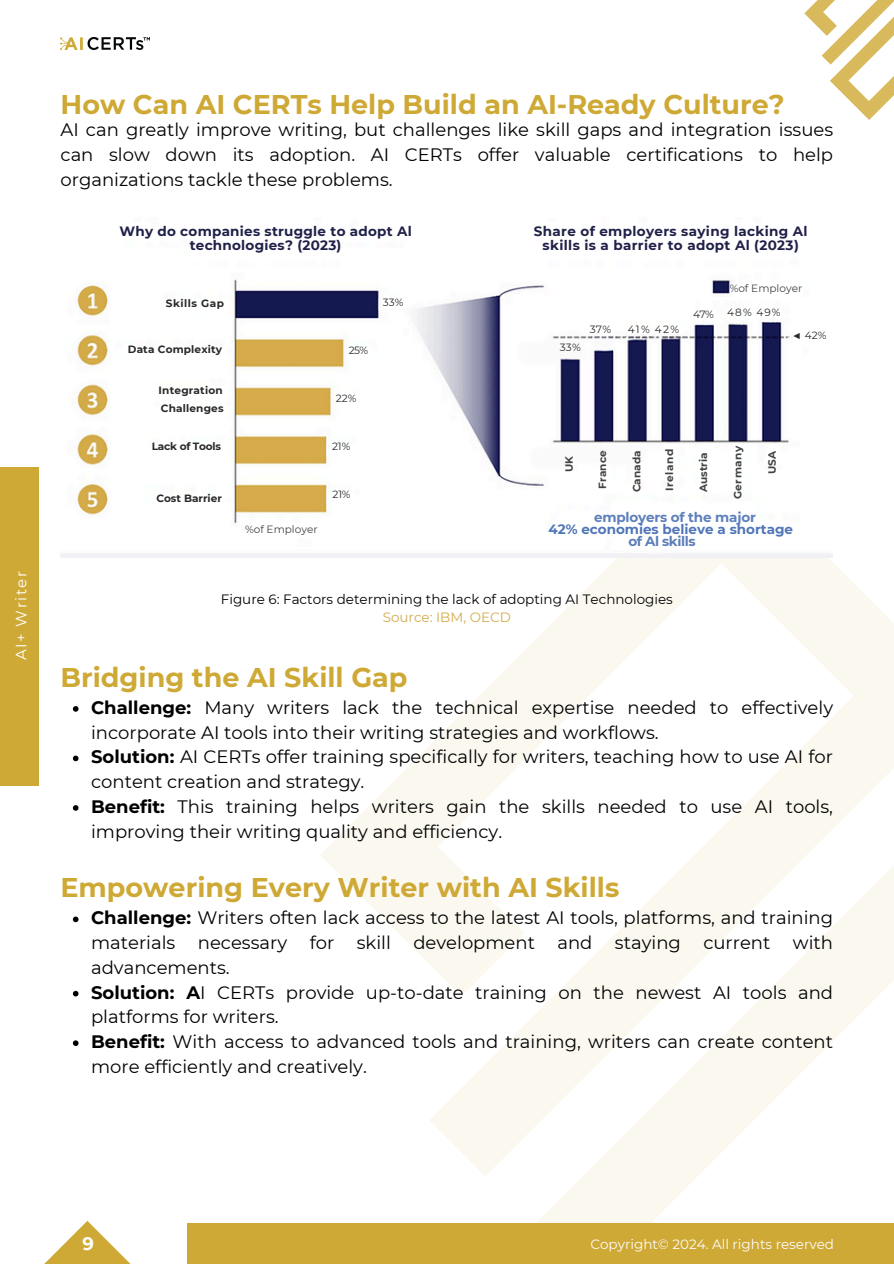
<style>
.page{position:relative;width:894px;height:1264px;background:#fff}
.page>*{position:absolute;margin:0;border:0;box-sizing:border-box;transform-origin:0 0}
.t1{font:700 27px "Montserrat";color:#cfa935}
.t2{font:18px/24.8px "Montserrat";color:#000}
.t3{font:700 18px "Montserrat";color:#fff}
.t4{font:15px "Montserrat";letter-spacing:.1em;color:#fff}
.t5{font:700 13.5px/13.5px "Montserrat";letter-spacing:.025em;color:#202049;text-align:center}
.t6{font:13.5px/18px "Montserrat";color:#000;text-align:center}
.t7{font:13.5px "Montserrat";color:#fdfdfd}
.t8{font:700 13.5px "Montserrat";color:#5076b9}
.t9{font:700 13.5px "Montserrat";letter-spacing:-.01em;color:#5d7fbb}
.t10{font:700 13.5px "Montserrat";letter-spacing:-.03em;color:#5d7eba}
.t11{font:700 10.5px "Montserrat";letter-spacing:.015em;color:#2a292a}
.t12{font:10.5px "Montserrat";letter-spacing:.01em;color:#2a292a}
.t13{font:700 10.5px "Montserrat";letter-spacing:.01em;color:#424344}
.t14{font:10.5px "Montserrat";color:#424344}
.t15{font:700 10.5px "Montserrat";letter-spacing:-.02em;color:#2a292a}
.t16{font:700 10.5px "Montserrat";letter-spacing:.05em;color:#2a292a}
.t17{font:700 10.5px "Montserrat";letter-spacing:.045em;color:#424344}
.t18{font:700 10.5px "Montserrat";letter-spacing:.055em;color:#424344}
.s1{font-family:"Liberation Serif"}
.s2{color:#d4ab4c}
.s3{font-weight:700}
</style>
<div class="page">
<svg style="left:320px;top:554px;width:573px;height:617px"></svg>
<svg style="left:480px;top:794px;width:413px;height:428px"></svg>
<svg style="left:45px;top:1221px;width:85px;height:42px"></svg>
<div style="left:187px;top:1222px;width:706px;height:41px;background:#cfa935"></div>
<div style="left:0;top:467px;width:39px;height:318px;background:#cfa935"></div>
<img style="left:60px;top:37px;width:89px;height:13px">
<svg style="left:804px;top:0;width:89px;height:120px"></svg>
<img style="left:60px;top:279px;width:772px;height:278px">
<svg style="left:73px;top:706px;width:5px;height:5px"></svg>
<svg style="left:73px;top:755px;width:5px;height:6px"></svg>
<svg style="left:73px;top:805px;width:5px;height:5px"></svg>
<svg style="left:73px;top:916px;width:5px;height:6px"></svg>
<svg style="left:73px;top:990px;width:5px;height:6px"></svg>
<svg style="left:73px;top:1040px;width:5px;height:5px"></svg>
<h2 class="t4" style="left:12px;top:660px;width:91px;rotate:-90deg">AI+ Writer</h2>
<p class="t1" style="left:60px;top:87px;width:725px">How Can AI CERTs Help Build an AI-Ready Culture?</p>
<h3 class="t2" style="left:60px;top:117px;width:773px;text-align:justify">AI can greatly improve writing, but challenges like skill gaps and integration issues can slow down its adoption. AI CERTs offer valuable certifications to help organizations tackle these problems.</h3>
<h6 class="t5" style="left:119px;top:225px;width:294px">Why do companies struggle to adopt Al technologies? (2023)</h6>
<p class="t5" style="left:533px;top:224px;width:275px">Share of employers saying lacking Al skills is a barrier to adopt Al (2023)</p>
<h6 class="t14" style="left:729px;top:282px;width:74px">%of Employer</h6>
<p class="t12" style="left:693px;top:308px;width:22px">47%</p>
<h6 class="t12" style="left:727px;top:305px;width:55px">48% 49%</h6>
<p class="t12" style="left:589px;top:323px;width:23px">37%</p>
<h6 class="t12" style="left:627px;top:323px;width:53px">41% 42%</h6>
<p class="t16" style="left:166px;top:296px;width:60px">Skills Gap</p>
<h3 class="t12" style="left:382px;top:296px;width:22px">33%</h3>
<p class="t12" style="left:791px;top:329px;width:37px"><span class="s1">◄</span> 42%</p>
<h3 class="t11" style="left:128px;top:343px;width:96px">Data Complexity</h3>
<h3 class="t12" style="left:348px;top:343px;width:21px">25%</h3>
<h5 class="t11" style="left:159px;top:384px;width:66px">Integration</h5>
<h6 class="t11" style="left:161px;top:402px;width:64px">Challenges</h6>
<h6 class="t12" style="left:336px;top:392px;width:22px">22%</h6>
<h6 class="t15" style="left:152px;top:440px;width:71px">Lack of Tools</h6>
<h6 class="t12" style="left:332px;top:439px;width:20px">21%</h6>
<h5 class="t11" style="left:156px;top:491px;width:67px">Cost Barrier</h5>
<h6 class="t12" style="left:332px;top:488px;width:19px">21%</h6>
<p class="t14" style="left:245px;top:522px;width:74px">%of Employer</p>
<h4 class="t12" style="left:559px;top:341px;width:23px">33%</h4>
<h4 class="t13" style="left:562px;top:472px;width:18px;rotate:-90deg">UK</h4>
<h6 class="t13" style="left:596px;top:488px;width:40px;rotate:-90deg">France</h6>
<p class="t13" style="left:630px;top:492px;width:44px;rotate:-90deg">Canada</p>
<p class="t17" style="left:663px;top:490px;width:43px;rotate:-90deg">Ireland</p>
<h3 class="t13" style="left:696px;top:492px;width:42px;rotate:-90deg">Austria</h3>
<p class="t18" style="left:731px;top:499px;width:55px;rotate:-90deg">Germany</p>
<p class="t13" style="left:765px;top:474px;width:25px;rotate:-90deg">USA</p>
<p class="t9" style="left:594px;top:509px;width:163px">employers of the major</p>
<p class="t8" style="left:548px;top:520px;width:246px">42% economies believe a shortage</p>
<p class="t10" style="left:628px;top:532px;width:68px">of Al skills</p>
<h6 class="t6" style="left:221px;top:590px;width:453px">Figure 6: Factors determining the lack of adopting AI Technologies<br><span class="s2">Source: IBM, OECD</span></h6>
<h1 class="t1" style="left:60px;top:660px;width:348px">Bridging the AI Skill Gap</h1>
<p class="t2" style="left:91px;top:695px;width:743px"><span class="s3">Challenge:</span> Many writers lack the technical expertise needed to effectively incorporate AI tools into their writing strategies and workflows.</p>
<p class="t2" style="left:91px;top:744px;width:743px"><span class="s3">Solution:</span> AI CERTs offer training specifically for writers, teaching how to use AI for content creation and strategy.</p>
<p class="t2" style="left:91px;top:794px;width:743px"><span class="s3">Benefit:</span> This training helps writers gain the skills needed to use AI tools, improving their writing quality and efficiency.</p>
<h1 class="t1" style="left:60px;top:871px;width:560px">Empowering Every Writer with AI Skills</h1>
<p class="t2" style="left:91px;top:905px;width:743px;text-align:justify"><span class="s3">Challenge:</span> Writers often lack access to the latest AI tools, platforms, and training materials necessary for skill development and staying current with advancements.</p>
<p class="t2" style="left:91px;top:979px;width:743px"><span class="s3">Solution: A</span>I CERTs provide up-to-date training on the newest AI tools and platforms for writers.</p>
<p class="t2" style="left:91px;top:1029px;width:743px"><span class="s3">Benefit:</span> With access to advanced tools and training, writers can create content more efficiently and creatively.</p>
<p class="t3" style="left:82px;top:1232px;width:13px">9</p>
<h1 class="t7" style="left:590px;top:1235px;width:245px">Copyright© 2024. All rights reserved</h1>
</div>
